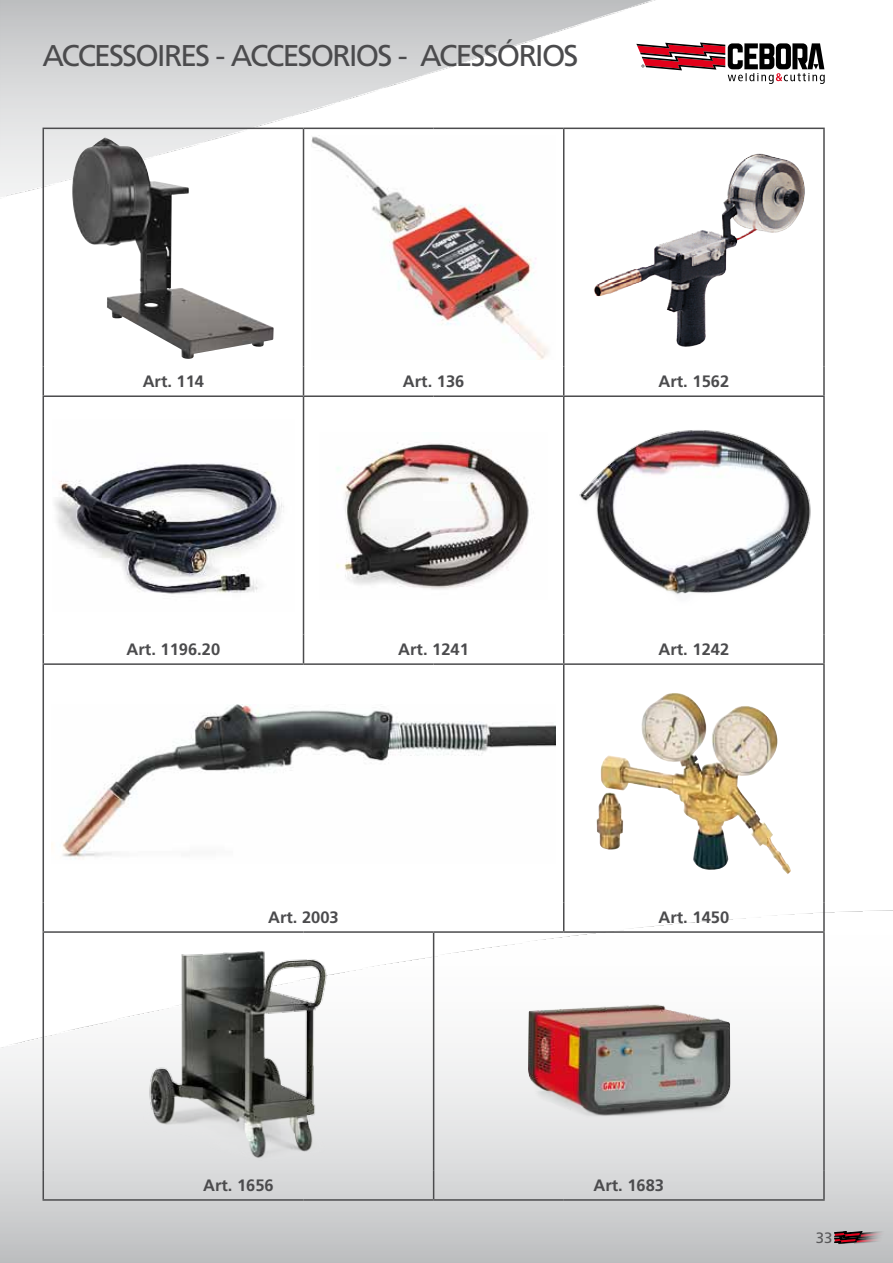
<style>
.page{position:relative;width:893px;height:1263px;background:#fff}
.page>*{position:absolute;margin:0;border:0;box-sizing:border-box;transform-origin:0 0}
.t1{font:30px "Frutiger";letter-spacing:-.06em;color:#4b4b4d}
.t2{font:700 16.5px "Frutiger";color:#4b4b4d}
.t3{font:15px "Frutiger";color:#58585a}
</style>
<div class="page">
<img style="left:0;top:879px;width:893px;height:384px">
<img style="left:0;top:0;width:694px;height:370px">
<svg style="left:636px;top:43px;width:189px;height:41px"></svg>
<svg style="left:835px;top:1231px;width:52px;height:13px"></svg>
<hr style="left:43px;top:128px;width:260px;height:1px;background:#4b4b4d">
<hr style="left:43px;top:129px;width:1px;height:237px;background:#4b4b4d">
<hr style="left:303px;top:128px;width:131px;height:1px;background:#4b4b4d">
<hr style="left:303px;top:129px;width:1px;height:237px;background:#4b4b4d">
<hr style="left:434px;top:128px;width:130px;height:1px;background:#4b4b4d">
<hr style="left:564px;top:128px;width:261px;height:1px;background:#4b4b4d">
<hr style="left:563px;top:129px;width:1px;height:237px;background:#4b4b4d">
<hr style="left:823px;top:129px;width:2px;height:237px;background:#4b4b4d">
<svg style="left:43px;top:366px;width:1px;height:29px"></svg>
<svg style="left:303px;top:366px;width:1px;height:29px"></svg>
<svg style="left:563px;top:366px;width:1px;height:29px"></svg>
<hr style="left:823px;top:366px;width:2px;height:29px;background:#4b4b4d">
<hr style="left:43px;top:395px;width:260px;height:2px;background:#4b4b4d">
<hr style="left:43px;top:397px;width:1px;height:237px;background:#4b4b4d">
<hr style="left:303px;top:395px;width:131px;height:2px;background:#4b4b4d">
<hr style="left:303px;top:397px;width:1px;height:237px;background:#4b4b4d">
<hr style="left:434px;top:395px;width:130px;height:2px;background:#4b4b4d">
<hr style="left:564px;top:395px;width:261px;height:2px;background:#4b4b4d">
<hr style="left:563px;top:397px;width:1px;height:237px;background:#4b4b4d">
<hr style="left:823px;top:397px;width:2px;height:237px;background:#4b4b4d">
<svg style="left:43px;top:634px;width:1px;height:29px"></svg>
<svg style="left:303px;top:634px;width:1px;height:29px"></svg>
<svg style="left:563px;top:634px;width:1px;height:29px"></svg>
<hr style="left:823px;top:634px;width:2px;height:29px;background:#4b4b4d">
<hr style="left:43px;top:663px;width:260px;height:2px;background:#4b4b4d">
<hr style="left:43px;top:665px;width:1px;height:237px;background:#4b4b4d">
<hr style="left:303px;top:663px;width:131px;height:2px;background:#4b4b4d">
<hr style="left:434px;top:663px;width:130px;height:2px;background:#4b4b4d">
<hr style="left:564px;top:663px;width:261px;height:2px;background:#4b4b4d">
<hr style="left:563px;top:665px;width:1px;height:237px;background:#4b4b4d">
<hr style="left:823px;top:665px;width:2px;height:237px;background:#4b4b4d">
<svg style="left:43px;top:902px;width:1px;height:29px"></svg>
<svg style="left:563px;top:902px;width:1px;height:29px"></svg>
<hr style="left:823px;top:902px;width:2px;height:29px;background:#4b4b4d">
<hr style="left:43px;top:931px;width:260px;height:2px;background:#4b4b4d">
<hr style="left:43px;top:933px;width:1px;height:237px;background:#4b4b4d">
<hr style="left:303px;top:931px;width:131px;height:2px;background:#4b4b4d">
<hr style="left:434px;top:931px;width:130px;height:2px;background:#4b4b4d">
<hr style="left:433px;top:933px;width:1px;height:237px;background:#4b4b4d">
<hr style="left:564px;top:931px;width:261px;height:2px;background:#4b4b4d">
<hr style="left:823px;top:933px;width:2px;height:237px;background:#4b4b4d">
<svg style="left:43px;top:1170px;width:1px;height:29px"></svg>
<svg style="left:433px;top:1170px;width:1px;height:29px"></svg>
<hr style="left:823px;top:1170px;width:2px;height:29px;background:#4b4b4d">
<hr style="left:43px;top:1199px;width:260px;height:2px;background:#4b4b4d">
<hr style="left:303px;top:1199px;width:131px;height:2px;background:#4b4b4d">
<hr style="left:434px;top:1199px;width:130px;height:2px;background:#4b4b4d">
<hr style="left:564px;top:1199px;width:261px;height:2px;background:#4b4b4d">
<img style="left:72px;top:138px;width:202px;height:221px">
<img style="left:312px;top:136px;width:244px;height:224px">
<img style="left:594px;top:154px;width:211px;height:196px">
<img style="left:54px;top:463px;width:230px;height:131px">
<img style="left:336px;top:442px;width:193px;height:148px">
<img style="left:579px;top:430px;width:232px;height:165px">
<img style="left:52px;top:704px;width:503px;height:155px">
<img style="left:597px;top:693px;width:194px;height:181px">
<img style="left:142px;top:937px;width:190px;height:229px">
<img style="left:528px;top:1004px;width:203px;height:123px">
<h1 class="t1" style="left:43px;top:38px;width:538px">ACCESSOIRES - ACCESORIOS - ACESSÓRIOS</h1>
<p class="t2" style="left:143px;top:372px;width:63px">Art. 114</p>
<p class="t2" style="left:403px;top:372px;width:63px">Art. 136</p>
<p class="t2" style="left:659px;top:372px;width:72px">Art. 1562</p>
<p class="t2" style="left:127px;top:640px;width:95px">Art. 1196.20</p>
<p class="t2" style="left:398px;top:640px;width:72px">Art. 1241</p>
<p class="t2" style="left:659px;top:640px;width:72px">Art. 1242</p>
<p class="t2" style="left:268px;top:908px;width:72px">Art. 2003</p>
<p class="t2" style="left:659px;top:908px;width:72px">Art. 1450</p>
<p class="t2" style="left:203px;top:1176px;width:72px">Art. 1656</p>
<p class="t2" style="left:593px;top:1176px;width:72px">Art. 1683</p>
<p class="t3" style="left:816px;top:1228px;width:18px">33</p>
</div>
